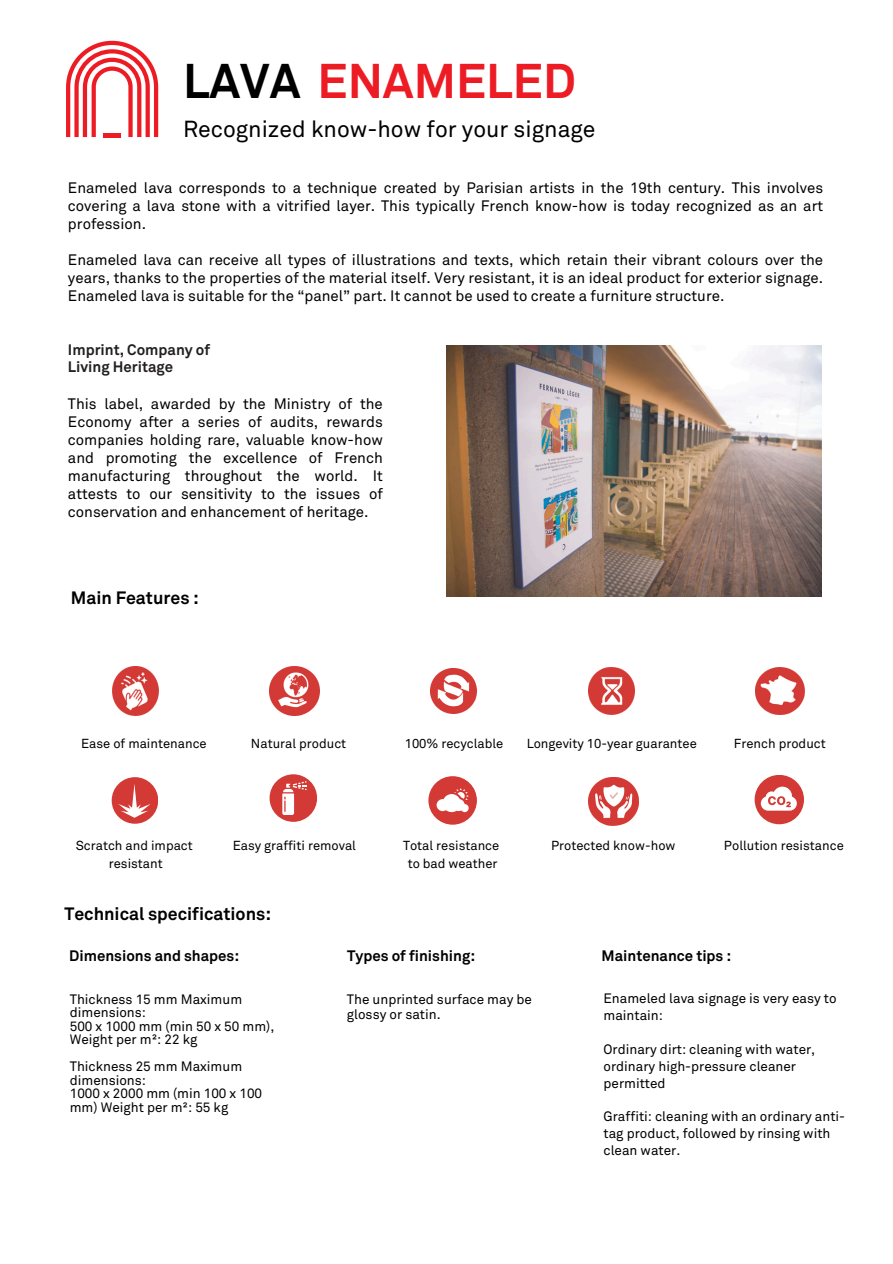
<style>
.page{position:relative;width:893px;height:1264px;background:#fff}
.page>*{position:absolute;margin:0;border:0;box-sizing:border-box;transform-origin:0 0}
.t1{font:700 48.15px "Akkurat Pro";color:#ed1c24}
.t2{font:22.95px "Akkurat Pro";color:#000}
.t3{font:700 17.7px "Akkurat Pro";color:#000}
.t4{font:15px/18px "Akkurat Pro";color:#000;text-align:justify}
.t5{font:700 15px "Akkurat Pro";color:#000}
.t6{font:700 15px/16.8px "Akkurat Pro";color:#231f20}
.t7{font:13.5px/16.8px "Akkurat Pro";color:#000}
.t8{font:12.9px/17.2px "Akkurat Pro";color:#000;text-align:center}
.s1{color:#000}
</style>
<div class="page">
<hr style="left:104px;top:133px;width:16px;height:4px;background:#ed1c24">
<svg style="left:66px;top:41px;width:92px;height:46px"></svg>
<img style="left:112px;top:667px;width:46px;height:48px">
<img style="left:270px;top:667px;width:49px;height:48px">
<img style="left:588px;top:777px;width:50px;height:48px">
<img style="left:755px;top:667px;width:49px;height:47px">
<img style="left:588px;top:668px;width:46px;height:46px">
<img style="left:430px;top:668px;width:47px;height:45px">
<div style="left:269px;top:774px;width:48px;height:47px;background:#d33a35;border-radius:50%"></div>
<svg style="left:282px;top:781px;width:25px;height:33px"></svg>
<div style="left:428px;top:776px;width:49px;height:48px;background:#d33a35;border-radius:50%"></div>
<svg style="left:436px;top:788px;width:32px;height:24px"></svg>
<div style="left:112px;top:777px;width:46px;height:46px;background:#d33a35;border-radius:50%"></div>
<svg style="left:118px;top:783px;width:32px;height:34px"></svg>
<div style="left:754px;top:775px;width:50px;height:49px;background:#d33a35;border-radius:50%"></div>
<svg style="left:760px;top:786px;width:36px;height:24px"></svg>
<img style="left:446px;top:346px;width:375px;height:251px">
<h3 class="t1" style="left:183px;top:60px;width:394px"><span class="s1">LAVA</span> ENAMELED</h3>
<p class="t2" style="left:183px;top:119px;width:414px">Recognized know-how for your signage</p>
<p class="t4" style="left:68px;top:180px;width:756px">Enameled lava corresponds to a technique created by Parisian artists in the 19th century. This involves covering a lava stone with a vitrified layer. This typically French know-how is today recognized as an art profession.</p>
<p class="t4" style="left:68px;top:252px;width:756px">Enameled lava can receive all types of illustrations and texts, which retain their vibrant colours over the years, thanks to the properties of the material itself. Very resistant, it is an ideal product for exterior signage.<br>Enameled lava is suitable for the “panel” part. It cannot be used to create a furniture structure.</p>
<h1 class="t6" style="left:68px;top:342px;width:144px">Imprint, Company of<br>Living Heritage</h1>
<p class="t4" style="left:68px;top:395px;width:316px">This label, awarded by the Ministry of the Economy after a series of audits, rewards companies holding rare, valuable know-how and promoting the excellence of French manufacturing throughout the world. It attests to our sensitivity to the issues of conservation and enhancement of heritage.</p>
<p class="t3" style="left:71px;top:590px;width:129px">Main Features :</p>
<p class="t8" style="left:81px;top:735px;width:127px">Ease of maintenance</p>
<p class="t8" style="left:251px;top:735px;width:97px">Natural product</p>
<p class="t8" style="left:404px;top:735px;width:100px">100% recyclable</p>
<p class="t8" style="left:526px;top:735px;width:172px">Longevity 10-year guarantee</p>
<p class="t8" style="left:733px;top:735px;width:93px">French product</p>
<p class="t8" style="left:233px;top:838px;width:125px">Easy graffiti removal</p>
<p class="t8" style="left:403px;top:838px;width:98px">Total resistance to bad weather</p>
<p class="t8" style="left:724px;top:837px;width:121px">Pollution resistance</p>
<p class="t3" style="left:64px;top:905px;width:208px">Technical specifications:</p>
<p class="t5" style="left:69px;top:949px;width:172px">Dimensions and shapes:</p>
<p class="t7" style="left:70px;top:993px;width:174px;line-height:13.5px">Thickness 15 mm Maximum dimensions:</p>
<p class="t7" style="left:70px;top:1020px;width:206px;line-height:13.5px">500 x 1000 mm (min 50 x 50 mm),<br>Weight per m²: 22 kg</p>
<p class="t7" style="left:70px;top:1060px;width:174px;line-height:13.5px">Thickness 25 mm Maximum dimensions:</p>
<p class="t7" style="left:70px;top:1087px;width:194px;line-height:13.5px">1000 x 2000 mm (min 100 x 100 mm) Weight per m²: 55 kg</p>
<p class="t8" style="left:76px;top:838px;width:119px">Scratch and impact</p>
<p class="t8" style="left:551px;top:838px;width:126px">Protected know-how</p>
<p class="t8" style="left:109px;top:855px;width:55px">resistant</p>
<p class="t5" style="left:347px;top:949px;width:130px">Types of finishing:</p>
<h4 class="t5" style="left:601px;top:949px;width:131px">Maintenance tips :</h4>
<p class="t7" style="left:347px;top:992px;width:187px;line-height:15.8px">The unprinted surface may be glossy or satin.</p>
<h3 class="t7" style="left:603px;top:990px;width:235px">Enameled lava signage is very easy to maintain:</h3>
<h4 class="t7" style="left:603px;top:1041px;width:213px">Ordinary dirt: cleaning with water, ordinary high-pressure cleaner permitted</h4>
<h4 class="t7" style="left:603px;top:1109px;width:243px">Graffiti: cleaning with an ordinary anti&shy;tag product, followed by rinsing with clean water.</h4>
</div>
